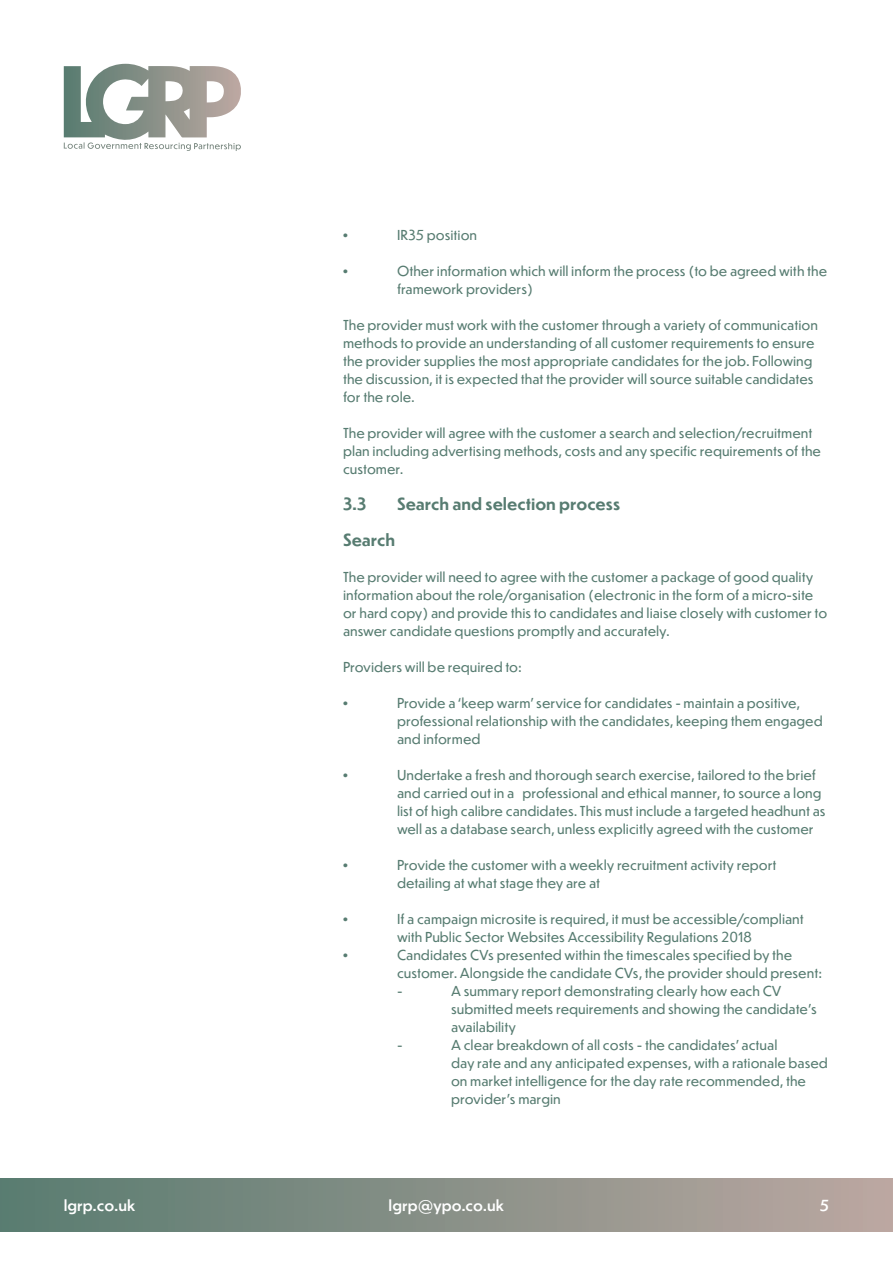
<style>
.page{position:relative;width:893px;height:1263px;background:#fff}
.page>*{position:absolute;margin:0;border:0;box-sizing:border-box;transform-origin:0 0}
.t1{font:700 16.5px "Dunbar Text";color:#577c71}
.t2{font:500 15px "Dunbar Text";color:#fff}
.t3{font:13.5px/18px "Dunbar Text";color:#577c71}
.t4{font:700 13.5px "Arial";color:#577c71}
</style>
<div class="page">
<div style="left:0;top:1178px;width:893px;height:54px;background:linear-gradient(to right,#587b70,#bba7a1)"></div>
<svg style="left:64px;top:64px;width:177px;height:87px"></svg>
<p class="t4" style="left:343px;top:227px;width:6px">•</p>
<p class="t3" style="left:397px;top:226px;width:82px">IR35 position</p>
<p class="t4" style="left:343px;top:263px;width:6px">•</p>
<p class="t3" style="left:397px;top:262px;width:432px">Other information which will inform the process (to be agreed with the framework providers)</p>
<p class="t3" style="left:343px;top:316px;width:476px">The provider must work with the customer through a variety of communication methods to provide an understanding of all customer requirements to ensure the provider supplies the most appropriate candidates for the job. Following the discussion, it is expected that the provider will source suitable candidates for the role.</p>
<p class="t3" style="left:343px;top:424px;width:480px">The provider will agree with the customer a search and selection/recruitment plan including advertising methods, costs and any specific requirements of the customer.</p>
<p class="t1" style="left:343px;top:492px;width:25px">3.3</p>
<p class="t1" style="left:397px;top:492px;width:225px">Search and selection process</p>
<p class="t1" style="left:343px;top:528px;width:54px">Search</p>
<p class="t3" style="left:343px;top:568px;width:486px">The provider will need to agree with the customer a package of good quality information about the role/organisation (electronic in the form of a micro-site or hard copy) and provide this to candidates and liaise closely with customer to answer candidate questions promptly and accurately.</p>
<p class="t3" style="left:343px;top:658px;width:180px">Providers will be required to:</p>
<p class="t4" style="left:343px;top:694px;width:6px">•</p>
<p class="t3" style="left:397px;top:694px;width:427px">Provide a ‘keep warm’ service for candidates - maintain a positive, professional relationship with the candidates, keeping them engaged and informed</p>
<p class="t4" style="left:343px;top:766px;width:6px">•</p>
<p class="t3" style="left:397px;top:766px;width:430px">Undertake a fresh and thorough search exercise, tailored to the brief and carried out in a professional and ethical manner, to source a long list of high calibre candidates. This must include a targeted headhunt as well as a database search, unless explicitly agreed with the customer</p>
<p class="t4" style="left:343px;top:856px;width:6px">•</p>
<p class="t3" style="left:397px;top:856px;width:381px">Provide the customer with a weekly recruitment activity report detailing at what stage they are at</p>
<p class="t4" style="left:343px;top:910px;width:6px">•</p>
<p class="t3" style="left:397px;top:910px;width:408px">If a campaign microsite is required, it must be accessible/compliant with Public Sector Websites Accessibility Regulations 2018</p>
<p class="t4" style="left:343px;top:946px;width:6px">•</p>
<p class="t3" style="left:397px;top:946px;width:427px">Candidates CVs presented within the timescales specified by the customer. Alongside the candidate CVs, the provider should present: -</p>
<p class="t3" style="left:451px;top:982px;width:367px">A summary report demonstrating clearly how each CV submitted meets requirements and showing the candidate’s availability</p>
<p class="t3" style="left:397px;top:1036px;width:7px">-</p>
<p class="t3" style="left:451px;top:1036px;width:378px">A clear breakdown of all costs - the candidates’ actual<br>day rate and any anticipated expenses, with a rationale based on market intelligence for the day rate recommended, the provider’s margin</p>
<p class="t2" style="left:64px;top:1194px;width:73px">lgrp.co.uk</p>
<p class="t2" style="left:389px;top:1194px;width:117px">lgrp@ypo.co.uk</p>
<p class="t2" style="left:820px;top:1194px;width:11px">5</p>
</div>
